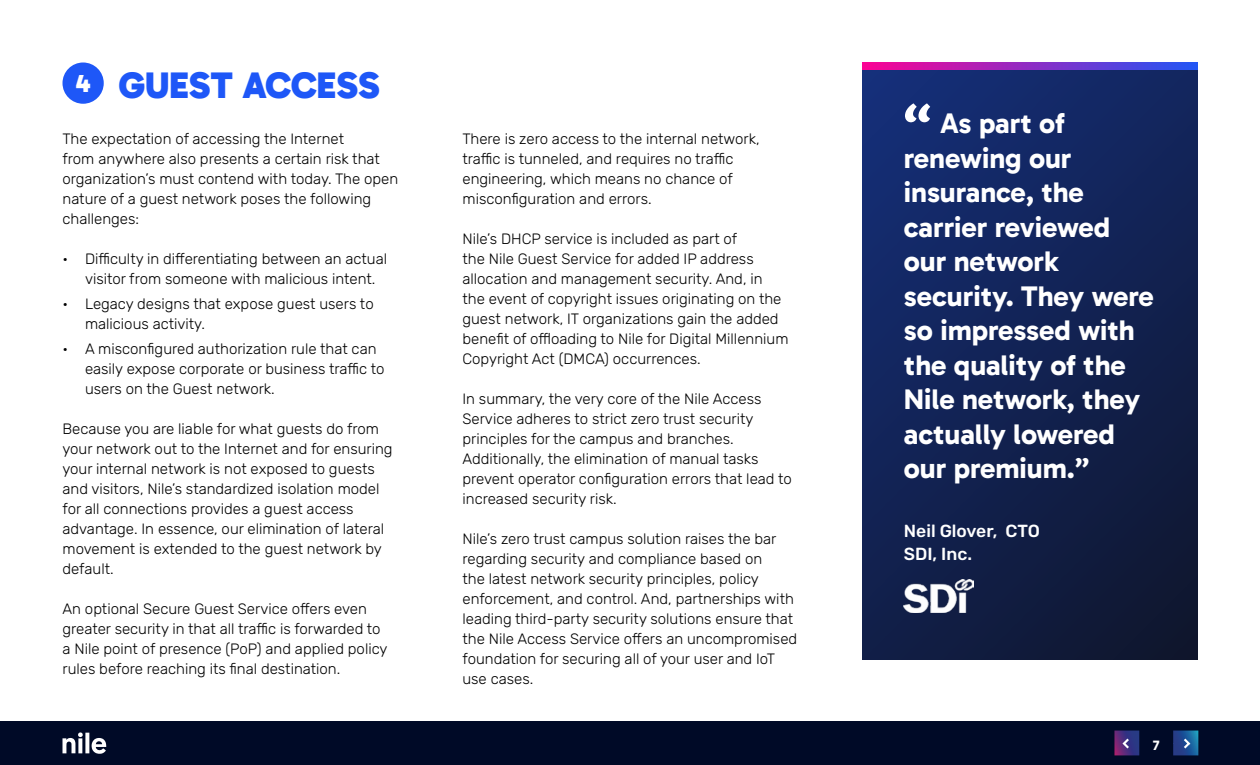
<style>
.page{position:relative;width:1260px;height:765px;background:#fff}
.page>*{position:absolute;margin:0;border:0;box-sizing:border-box;transform-origin:0 0}
.t1{font:700 56.25px "Gabarito";color:#fff}
.t2{font:900 37.5px "Gabarito";color:#1e57f7}
.t3{font:700 28.75px/34.5px "Gabarito";color:#fff}
.t4{font:900 25px "Gabarito";color:#fff}
.t5{font:500 17.5px/23.8px "Rubik";color:#fff}
.t6{font:300 15px/20px "Rubik";color:#000}
.t7{font:700 13.75px "Gabarito";color:#fff}
</style>
<div class="page">
<div style="left:0;top:721px;width:1260px;height:44px;background:#000a27"></div>
<svg style="left:62px;top:732px;width:44px;height:22px"></svg>
<svg style="left:1114px;top:731px;width:1px;height:24px"></svg>
<svg style="left:1173px;top:731px;width:1px;height:24px"></svg>
<img style="left:862px;top:70px;width:335px;height:590px">
<svg style="left:1174px;top:731px;width:24px;height:25px"></svg>
<svg style="left:1115px;top:731px;width:24px;height:25px"></svg>
<div style="left:62px;top:62px;width:42px;height:42px;background:#1e57f7;border-radius:50%"></div>
<svg style="left:862px;top:62px;width:336px;height:8px;background:#8e2cc4"></svg>
<img style="left:904px;top:579px;width:70px;height:33px">
<h2 class="t2" style="left:119px;top:60px;width:263px">GUEST ACCESS</h2>
<p class="t6" style="left:62px;top:130px;width:337px">The expectation of accessing the Internet<br>from anywhere also presents a certain risk that organization’s must contend with today. The open nature of a guest network poses the following challenges:</p>
<p class="t6" style="left:85px;top:250px;width:304px;text-indent:-22px">• Difficulty in differentiating between an actual visitor from someone with malicious intent.</p>
<p class="t6" style="left:85px;top:295px;width:290px;text-indent:-22px">• Legacy designs that expose guest users to malicious activity.</p>
<p class="t6" style="left:85px;top:340px;width:301px;text-indent:-22px">• A misconfigured authorization rule that can easily expose corporate or business traffic to users on the Guest network.</p>
<p class="t6" style="left:62px;top:420px;width:332px">Because you are liable for what guests do from your network out to the Internet and for ensuring your internal network is not exposed to guests and visitors, Nile’s standardized isolation model for all connections provides a guest access advantage. In essence, our elimination of lateral movement is extended to the guest network by default.</p>
<p class="t6" style="left:62px;top:599px;width:327px">An optional Secure Guest Service offers even greater security in that all traffic is forwarded to a Nile point of presence (PoP) and applied policy rules before reaching its final destination.</p>
<h3 class="t4" style="left:76px;top:67px;width:17px">4</h3>
<p class="t6" style="left:463px;top:129px;width:299px">There is zero access to the internal network, traffic is tunneled, and requires no traffic engineering, which means no chance of misconfiguration and errors.</p>
<p class="t6" style="left:463px;top:229px;width:328px">Nile’s DHCP service is included as part of<br>the Nile Guest Service for added IP address allocation and management security. And, in the event of copyright issues originating on the guest network, IT organizations gain the added benefit of offloading to Nile for Digital Millennium Copyright Act (DMCA) occurrences.</p>
<p class="t6" style="left:463px;top:389px;width:331px">In summary, the very core of the Nile Access Service adheres to strict zero trust security principles for the campus and branches.<br>Additionally, the elimination of manual tasks prevent operator configuration errors that lead to increased security risk.</p>
<p class="t6" style="left:463px;top:529px;width:336px">Nile’s zero trust campus solution raises the bar regarding security and compliance based on<br>the latest network security principles, policy enforcement, and control. And, partnerships with leading third-party security solutions ensure that the Nile Access Service offers an uncompromised foundation for securing all of your user and IoT use cases.</p>
<h1 class="t1" style="left:904px;top:88px;width:29px">“</h1>
<h3 class="t3" style="left:904px;top:106px;width:251px;text-indent:36px">As part of renewing our insurance, the carrier reviewed our network security. They were so impressed with the quality of the<br>Nile network, they actually lowered our premium.”</h3>
<p class="t5" style="left:904px;top:519px;width:137px">Neil Glover, CTO<br>SDI, Inc.</p>
<p class="t7" style="left:1153px;top:736px;width:8px">7</p>
</div>
